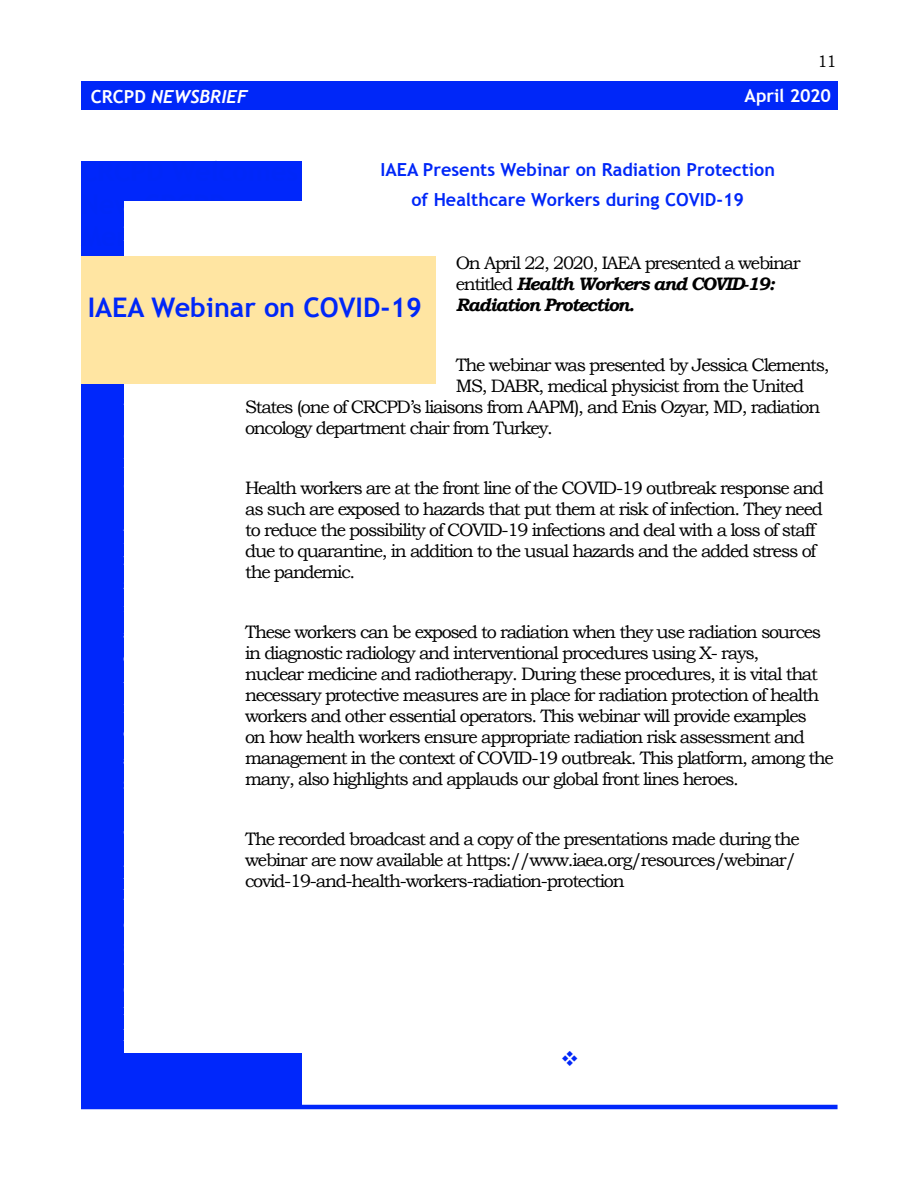
<style>
.page{position:relative;width:918px;height:1188px;background:#fff}
.page>*{position:absolute;margin:0;border:0;box-sizing:border-box;transform-origin:0 0}
.t1{font:700 27px "Trebuchet MS";color:#0027f8}
.t2{font:18px/21px "Bookman Old Style";letter-spacing:-.07em;color:#000}
.t3{font:italic 700 18px/21px "Bookman Old Style";letter-spacing:-.07em;color:#000}
.t4{font:700 18px/30.6px "Trebuchet MS";color:#0027f8;text-align:center}
.t5{font:italic 700 18px "Trebuchet";color:#fff}
.t6{font:700 18px "Trebuchet MS";letter-spacing:-.015em;color:#fff}
.t7{font:16.5px "Bookman Old Style";color:#000}
.s1{font-family:"Trebuchet MS";font-style:normal}
.s2{font-weight:400;font-style:normal}
</style>
<div class="page">
<div style="left:81px;top:81px;width:757px;height:28px;background:#0027f8"></div>
<hr style="left:81px;top:1105px;width:757px;height:4px;background:#0027fb">
<div style="left:81px;top:161px;width:220px;height:945px;background:#0027fb"></div>
<div style="left:124px;top:202px;width:189px;height:851px;background:#fff"></div>
<div style="left:81px;top:256px;width:354px;height:128px;background:#ffe5a2"></div>
<p class="t5" style="left:91px;top:85px;width:158px"><span class="s1">CRCPD</span> NEWSBRIEF</p>
<p class="t7" style="left:818px;top:52px;width:20px">11</p>
<p class="t6" style="left:745px;top:84px;width:88px">April 2020</p>
<p class="t4" style="left:380px;top:154px;width:396px">IAEA Presents Webinar on Radiation Protection of Healthcare Workers during COVID-19</p>
<h1 class="t1" style="left:88px;top:291px;width:336px">IAEA Webinar on COVID-19</h1>
<p class="t3" style="left:456px;top:252px;width:347px"><span class="s2">On April 22, 2020, IAEA presented a webinar entitled</span> Health Workers and COVID-19:<br>Radiation Protection.</p>
<p class="t2" style="left:456px;top:354px;width:375px">The webinar was presented by Jessica Clements,</p>
<p class="t2" style="left:456px;top:375px;width:350px">MS, DABR, medical physicist from the United</p>
<p class="t2" style="left:245px;top:396px;width:577px">States (one of CRCPD’s liaisons from AAPM), and Enis Ozyar, MD, radiation</p>
<p class="t2" style="left:245px;top:417px;width:309px">oncology department chair from Turkey.</p>
<p class="t2" style="left:245px;top:477px;width:580px">Health workers are at the front line of the COVID-19 outbreak response and as such are exposed to hazards that put them at risk of infection. They need to reduce the possibility of COVID-19 infections and deal with a loss of staff due to quarantine, in addition to the usual hazards and the added stress of the pandemic.</p>
<p class="t2" style="left:245px;top:621px;width:590px">These workers can be exposed to radiation when they use radiation sources in diagnostic radiology and interventional procedures using X- rays,<br>nuclear medicine and radiotherapy. During these procedures, it is vital that necessary protective measures are in place for radiation protection of health workers and other essential operators. This webinar will provide examples<br>on how health workers ensure appropriate radiation risk assessment and management in the context of COVID-19 outbreak. This platform, among the many, also highlights and applauds our global front lines heroes.</p>
<p class="t2" style="left:245px;top:828px;width:556px">The recorded broadcast and a copy of the presentations made during the webinar are now available at https://www.iaea.org/resources/webinar/ covid-19-and-health-workers-radiation-protection</p>
</div>
